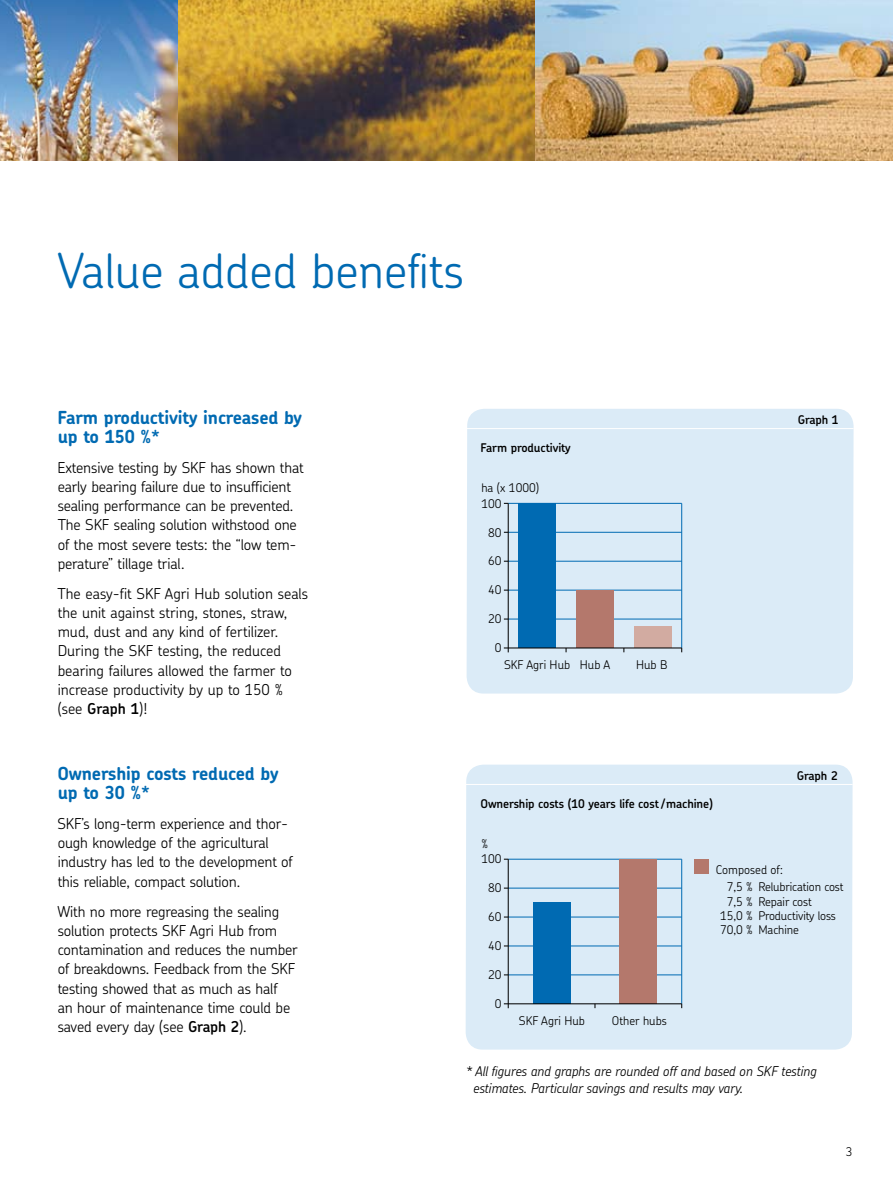
<style>
.page{position:relative;width:893px;height:1191px;background:#fff}
.page>*{position:absolute;margin:0;border:0;box-sizing:border-box;transform-origin:0 0}
.t1{font:300 48px "SKF Chevin";color:#006ab2}
.t2{font:700 18px/19.2px "SKF Chevin";letter-spacing:-.01em;color:#006ab2}
.t3{font:300 15px/19.2px "SKF Chevin";letter-spacing:-.01em;color:#000}
.t4{font:italic 300 13.5px/16.2px "SKF Chevin";letter-spacing:-.01em;color:#000}
.t5{font:300 12px/14.2px "SKF Chevin";color:#000}
.t6{font:600 12px "SKF Chevin";letter-spacing:-.01em;color:#000}
.s1{font-weight:600}
</style>
<div class="page">
<img style="left:0;top:0;width:893px;height:160px">
<div style="left:466px;top:764px;width:387px;height:285px;background:#dbebf7"></div>
<hr style="left:466px;top:784px;width:387px;height:1px;background:#fff">
<div style="left:467px;top:409px;width:387px;height:284px;background:#dbebf7"></div>
<hr style="left:466px;top:428px;width:387px;height:1px;background:#fff">
<hr style="left:508px;top:619px;width:174px;height:1px;background:#006ab2">
<hr style="left:508px;top:590px;width:174px;height:1px;background:#006ab2">
<hr style="left:508px;top:561px;width:174px;height:1px;background:#006ab2">
<hr style="left:508px;top:532px;width:174px;height:1px;background:#006ab2">
<hr style="left:508px;top:503px;width:174px;height:1px;background:#006ab2">
<hr style="left:508px;top:503px;width:1px;height:149px;background:#000">
<hr style="left:681px;top:503px;width:1px;height:145px;background:#006ab2">
<div style="left:518px;top:503px;width:38px;height:145px;background:#006ab2"></div>
<div style="left:576px;top:590px;width:38px;height:58px;background:#b4786c"></div>
<div style="left:634px;top:626px;width:38px;height:22px;background:#d2aba1"></div>
<hr style="left:504px;top:647px;width:178px;height:1px;background:#000">
<hr style="left:508px;top:974px;width:174px;height:1px;background:#006ab2">
<hr style="left:508px;top:945px;width:174px;height:1px;background:#006ab2">
<hr style="left:508px;top:916px;width:174px;height:1px;background:#006ab2">
<hr style="left:508px;top:888px;width:174px;height:1px;background:#006ab2">
<hr style="left:508px;top:859px;width:174px;height:1px;background:#006ab2">
<hr style="left:508px;top:859px;width:1px;height:149px;background:#000">
<hr style="left:681px;top:859px;width:1px;height:144px;background:#006ab2">
<div style="left:620px;top:859px;width:37px;height:144px;background:#b4786c"></div>
<div style="left:533px;top:902px;width:37px;height:101px;background:#006ab2"></div>
<hr style="left:504px;top:1003px;width:178px;height:1px;background:#000">
<div style="left:695px;top:859px;width:14px;height:14px;background:#b4786c"></div>
<h1 class="t1" style="left:57px;top:239px;width:408px">Value added benefits</h1>
<p class="t2" style="left:57px;top:407px;width:246px">Farm productivity increased by up to 150 %*</p>
<p class="t3" style="left:57px;top:457px;width:248px">Extensive testing by SKF has shown that early bearing failure due to insufficient sealing performance can be prevented.<br>The SKF sealing solution withstood one of the most severe tests: the “low tem&shy;perature” tillage trial.</p>
<p class="t3" style="left:57px;top:583px;width:252px">The easy-fit SKF Agri Hub solution seals the unit against string, stones, straw, mud, dust and any kind of fertilizer.<br>During the SKF testing, the reduced bearing failures allowed the farmer to increase productivity by up to 150 % (see <span class="s1">Graph 1</span>)!</p>
<p class="t2" style="left:57px;top:763px;width:223px">Ownership costs reduced by up to 30 %*</p>
<p class="t3" style="left:57px;top:813px;width:237px">SKF’s long-term experience and thor&shy;ough knowledge of the agricultural industry has led to the development of this reliable, compact solution.</p>
<p class="t3" style="left:57px;top:901px;width:242px">With no more regreasing the sealing solution protects SKF Agri Hub from contamination and reduces the number of breakdowns. Feedback from the SKF testing showed that as much as half<br>an hour of maintenance time could be saved every day (see <span class="s1">Graph 2</span>).</p>
<p class="t6" style="left:480px;top:439px;width:92px">Farm productivity</p>
<p class="t5" style="left:481px;top:480px;width:59px">ha (x 1000)</p>
<p class="t5" style="left:481px;top:496px;width:22px">100</p>
<p class="t5" style="left:488px;top:525px;width:15px">80</p>
<p class="t5" style="left:488px;top:554px;width:15px">60</p>
<p class="t5" style="left:488px;top:582px;width:15px">40</p>
<p class="t5" style="left:488px;top:611px;width:15px">20</p>
<p class="t5" style="left:495px;top:640px;width:8px">0</p>
<p class="t5" style="left:504px;top:657px;width:107px">SKF Agri Hub Hub A</p>
<p class="t5" style="left:636px;top:657px;width:33px">Hub B</p>
<p class="t6" style="left:480px;top:795px;width:234px">Ownership costs (10 years life cost / machine)</p>
<p class="t5" style="left:481px;top:836px;width:8px">%</p>
<p class="t6" style="left:798px;top:412px;width:42px">Graph 1</p>
<p class="t6" style="left:797px;top:767px;width:42px">Graph 2</p>
<p class="t5" style="left:481px;top:851px;width:22px">100</p>
<p class="t5" style="left:488px;top:880px;width:15px">80</p>
<p class="t5" style="left:488px;top:909px;width:15px">60</p>
<p class="t5" style="left:488px;top:938px;width:15px">40</p>
<p class="t5" style="left:488px;top:967px;width:15px">20</p>
<p class="t5" style="left:495px;top:996px;width:8px">0</p>
<p class="t5" style="left:519px;top:1013px;width:68px">SKF Agri Hub</p>
<p class="t5" style="left:612px;top:1013px;width:56px">Other hubs</p>
<p class="t5" style="left:727px;top:861px;width:118px;line-height:17.2px;text-indent:-11px">Composed of:<br>7,5 % Relubrication cost</p>
<p class="t5" style="left:720px;top:894px;width:117px;text-indent:7px">7,5 % Repair cost<br>15,0 % Productivity loss<br>70,0 % Machine</p>
<p class="t4" style="left:473px;top:1063px;width:345px;text-indent:-8px">* All figures and graphs are rounded off and based on SKF testing estimates. Particular savings and results may vary.</p>
<p class="t5" style="left:846px;top:1143px;width:8px">3</p>
</div>
